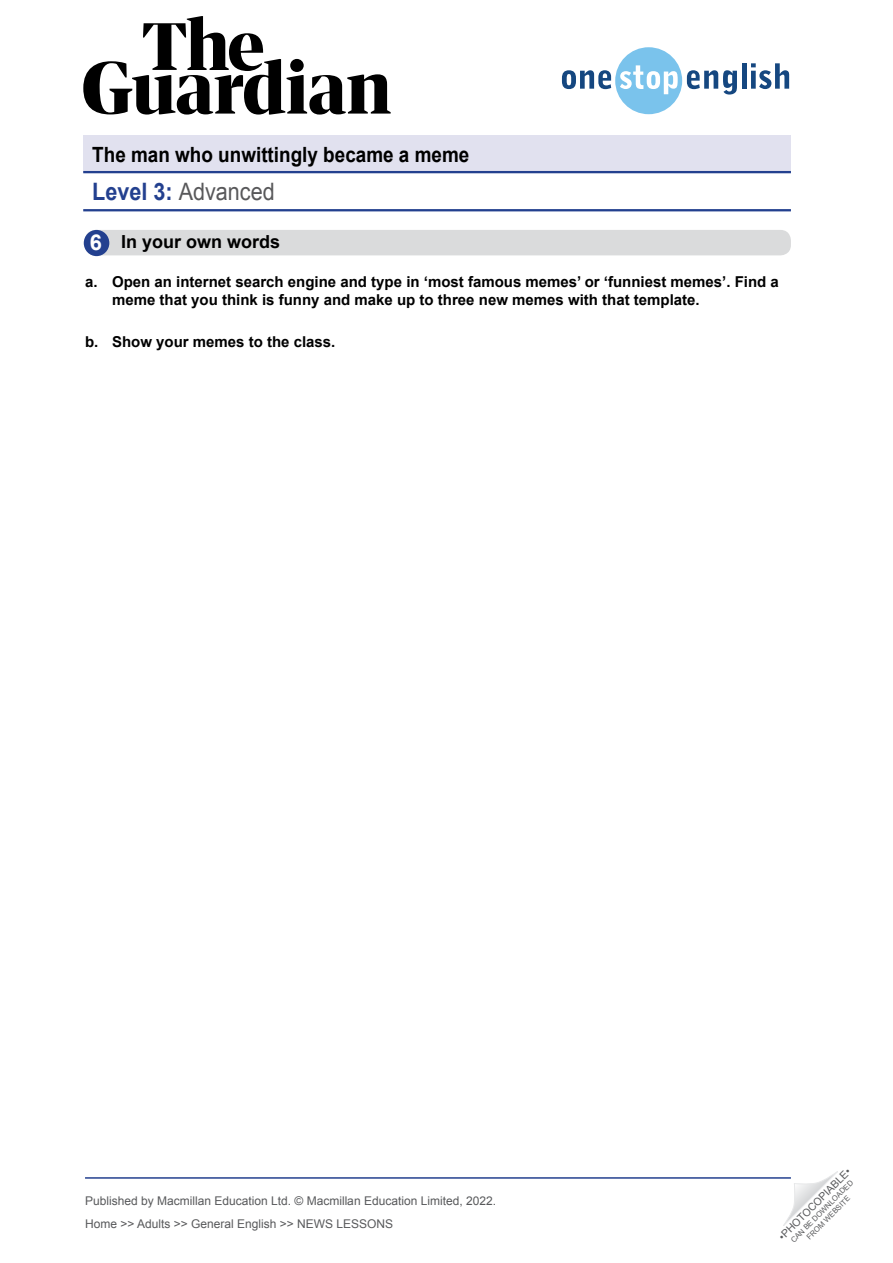
<style>
.page{position:relative;width:893px;height:1263px;background:#fff}
.page>*{position:absolute;margin:0;border:0;box-sizing:border-box;transform-origin:0 0}
.t1{font:24px "Arial";color:#58585a;scale:.9 1}
.WS__Exercise_title{font:700 21.9px "Arial";color:#fff}
.t2{font:700 21px "Arial";color:#000;scale:.9 1}
.WS__Exercise_title-2{font:700 18px "Arial";color:#000}
.t3{font:700 15px/18px "Arial";color:#000}
.t4{font:12px/23px "Arial";color:#58595b}
.t5{font:10.5px "Arial";color:#58595b}
.t6{font:7.5px/9px "Arial";color:#58595b;text-align:center}
.s1{font-weight:700;color:#23408f}
</style>
<div class="page">
<svg style="left:783px;top:1171px;width:55px;height:55px"></svg>
<svg style="left:83px;top:16px;width:308px;height:99px"></svg>
<svg style="left:562px;top:47px;width:175px;height:67px"></svg>
<hr style="left:742px;top:63px;width:4px;height:26px;background:#154780">
<svg style="left:751px;top:63px;width:38px;height:26px"></svg>
<hr style="left:85px;top:1177px;width:706px;height:2px;background:#23408f">
<div style="left:83px;top:136px;width:708px;height:37px;background:#e1e1ef"></div>
<hr style="left:83px;top:171px;width:708px;height:2px;background:#23408f">
<hr style="left:83px;top:209px;width:708px;height:2px;background:#23408f">
<div style="left:85px;top:230px;width:706px;height:25px;background:#dadbdc;border-radius:10px"></div>
<div style="left:84px;top:230px;width:25px;height:26px;background:#23408f;border-radius:50%"></div>
<h3 class="t2" style="left:92px;top:141px;width:420px">The man who unwittingly became a meme</h3>
<h1 class="t1" style="left:92px;top:176px;width:204px"><span class="s1">Level 3:</span> Advanced</h1>
<p class="WS__Exercise_title" style="left:90px;top:228px;width:14px">6</p>
<p class="WS__Exercise_title-2" style="left:121px;top:230px;width:161px">In your own words</p>
<p class="t3" style="left:112px;top:274px;width:668px;text-indent:-27px">a. Open an internet search engine and type in ‘most famous memes’ or ‘funniest memes’. Find a meme that you think is funny and make up to three new memes with that template.</p>
<p class="t3" style="left:85px;top:333px;width:252px">b. Show your memes to the class.</p>
<p class="t4" style="left:85px;top:1189px;width:413px">Published by Macmillan Education Ltd. © Macmillan Education Limited, 2022.<br>Home &gt;&gt; Adults &gt;&gt; General English &gt;&gt; NEWS LESSONS</p>
<p class="t5" style="left:776px;top:1233px;width:99px;rotate:-45deg">•PHOTOCOPIABLE•</p>
<p class="t6" style="left:789px;top:1238px;width:86px;rotate:-45deg">CAN BE DOWNLOADED<br>FROM WEBSITE</p>
</div>
